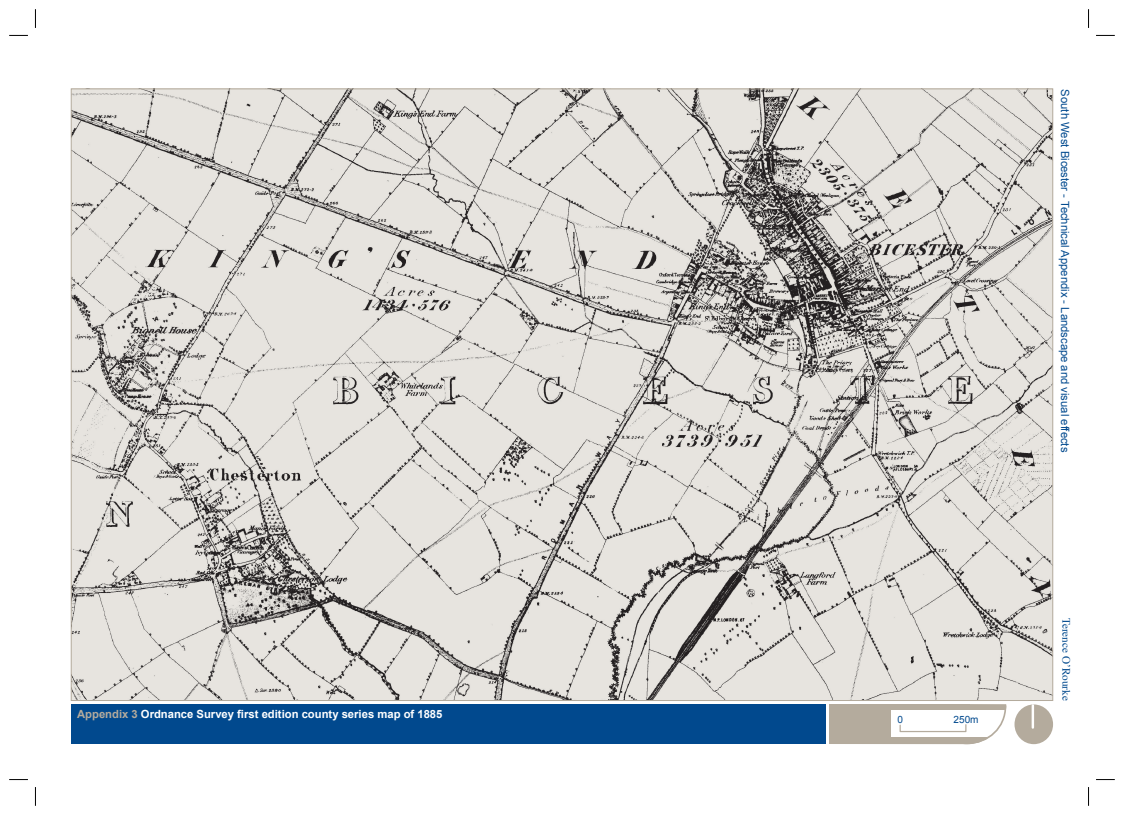
<style>
.page{position:relative;width:1124px;height:815px;background:#fff}
.page>*{position:absolute;margin:0;border:0;box-sizing:border-box;transform-origin:0 0}
.t1{font:11.25px "Arial";color:#01498e}
.t2{font:700 11.25px "Arial";color:#fff}
.t3{font:11.25px "Times";color:#01498e}
.t4{font:10px "Arial";color:#01498e}
.s1{color:#b4ab9d}
</style>
<div class="page">
<div style="left:71px;top:704px;width:754px;height:40px;background:#01498e"></div>
<div style="left:1014px;top:704px;width:38px;height:40px;background:#b4ab9d;border-radius:50%"></div>
<hr style="left:1031px;top:705px;width:2px;height:22px;background:#fff">
<svg style="left:829px;top:704px;width:177px;height:41px"></svg>
<img style="left:73px;top:91px;width:977px;height:608px">
<svg style="left:9px;top:35px;width:19px;height:1px"></svg>
<svg style="left:1096px;top:35px;width:18px;height:1px"></svg>
<svg style="left:9px;top:779px;width:19px;height:1px"></svg>
<svg style="left:1096px;top:779px;width:18px;height:1px"></svg>
<svg style="left:35px;top:9px;width:1px;height:19px"></svg>
<svg style="left:35px;top:787px;width:1px;height:19px"></svg>
<svg style="left:1088px;top:9px;width:1px;height:19px"></svg>
<svg style="left:1088px;top:787px;width:1px;height:19px"></svg>
<p class="t2" style="left:77px;top:708px;width:367px"><span class="s1">Appendix 3</span> Ordnance Survey first edition county series map of 1885</p>
<p class="t4" style="left:897px;top:714px;width:7px">0</p>
<p class="t4" style="left:953px;top:714px;width:27px">250m</p>
<p class="t1" style="left:1071px;top:89px;width:364px;rotate:90deg">South West Bicester - Technical Appendix - Landscape and visual effects</p>
<p class="t3" style="left:1076px;top:618px;width:85px;rotate:90deg">Terence O’Rourke</p>
</div>
